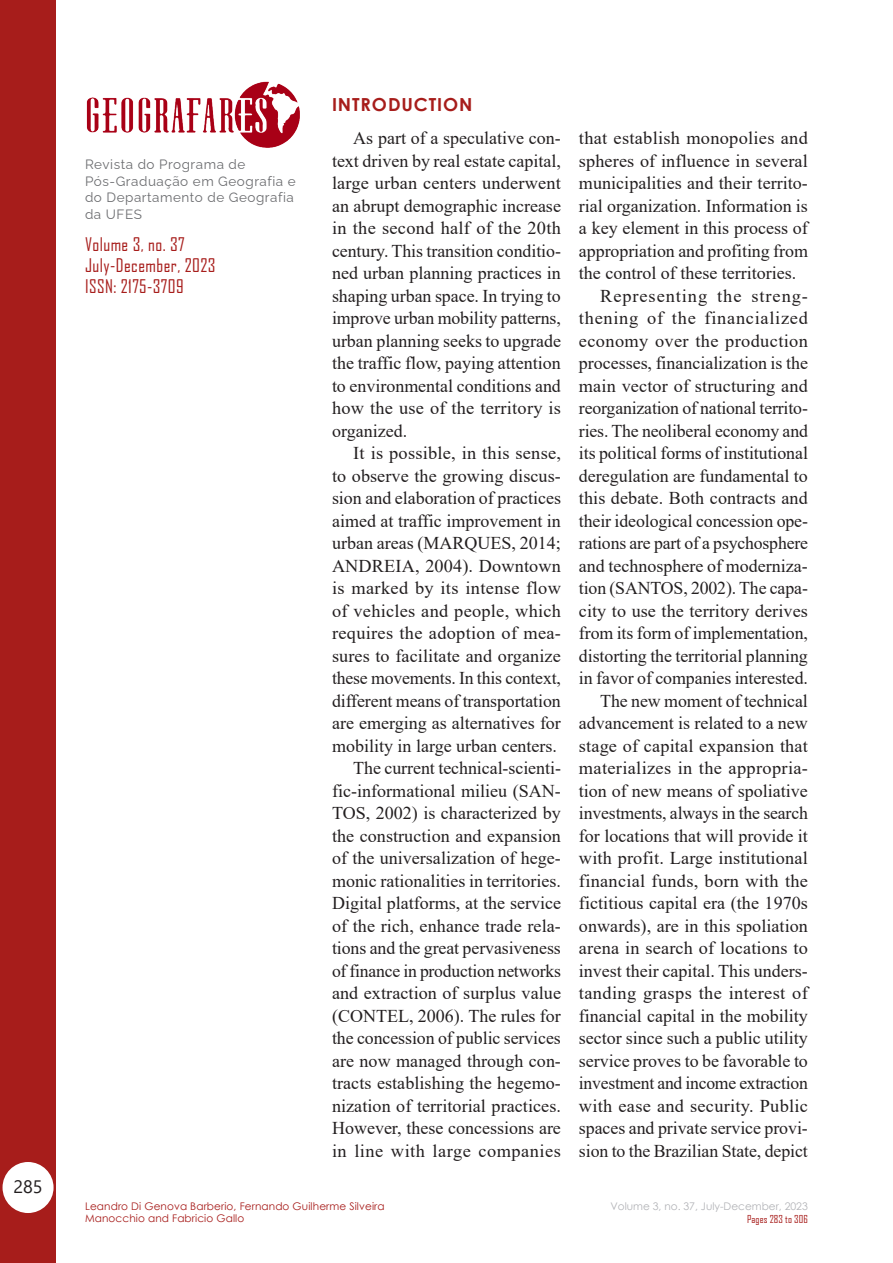
<style>
.page{position:relative;width:893px;height:1263px;background:#fff}
.page>*{position:absolute;margin:0;border:0;box-sizing:border-box;transform-origin:0 0}
.Geo_Parágrafo_normal{font:18px/22.5px "Times New Roman";color:#231f20;text-align:justify}
.t1{font:18px/21px "Agency FB";letter-spacing:.025em;color:#a71d1b}
.Geo_Título_Capítulo_Vermelho{font:700 18px "Century Gothic";letter-spacing:.05em;color:#a71d1b}
.t2{font:18px "Segoe UI";color:#231f20}
.t3{font:13.5px/16.5px "Raleway";letter-spacing:.04em;color:#6c6d70}
.t4{font:10.5px/12.6px "Century Gothic";letter-spacing:.01em;color:#a71d1b}
.t5{font:10.5px "Century Gothic";color:#b2b3b7}
.t6{font:10.5px "Agency FB";letter-spacing:.01em;color:#a71d1b}
</style>
<div class="page">
<div style="left:0;top:0;width:56px;height:1263px;background:#a71d1b"></div>
<div style="left:3px;top:1162px;width:51px;height:51px;background:#fff;border-radius:50%"></div>
<img style="left:86px;top:81px;width:214px;height:66px">
<p class="t2" style="left:13px;top:1169px;width:31px">285</p>
<p class="t3" style="left:85px;top:155px;width:212px">Revista do Programa de<br>Pós-Graduação em Geografia e do Departamento de Geografia da UFES</p>
<p class="t1" style="left:85px;top:234px;width:132px">Volume 3, no. 37<br>July-December, 2023<br>ISSN: 2175-3709</p>
<p class="Geo_Título_Capítulo_Vermelho" style="left:332px;top:91px;width:142px">INTRODUCTION</p>
<p class="Geo_Parágrafo_normal" style="left:332px;top:126px;width:231px;text-indent:21px">As part of a speculative con&shy;text driven by real estate capital, large urban centers underwent an abrupt demographic increase in the second half of the 20th century. This transition conditio&shy;ned urban planning practices in shaping urban space. In trying to improve urban mobility patterns, urban planning seeks to upgrade the traffic flow, paying attention to environmental conditions and how the use of the territory is organized.</p>
<p class="Geo_Parágrafo_normal" style="left:332px;top:441px;width:231px;text-indent:21px">It is possible, in this sense, to observe the growing discus&shy;sion and elaboration of practices aimed at traffic improvement in urban areas (MARQUES, 2014; ANDREIA, 2004). Downtown is marked by its intense flow of vehicles and people, which requires the adoption of mea&shy;sures to facilitate and organize these movements. In this context, different means of transportation are emerging as alternatives for mobility in large urban centers.</p>
<p class="Geo_Parágrafo_normal" style="left:332px;top:756px;width:231px;text-indent:21px">The current technical-scienti&shy;fic-informational milieu (SAN-TOS, 2002) is characterized by the construction and expansion of the universalization of hege&shy;monic rationalities in territories.<br>Digital platforms, at the service of the rich, enhance trade rela&shy;tions and the great pervasiveness of finance in production networks and extraction of surplus value (CONTEL, 2006). The rules for the concession of public services are now managed through con&shy;tracts establishing the hegemo&shy;nization of territorial practices.<br>However, these concessions are in line with large companies</p>
<p class="t4" style="left:85px;top:1199px;width:301px">Leandro Di Genova Barberio, Fernando Guilherme Silveira<br>Manocchio and Fabricio Gallo</p>
<p class="Geo_Parágrafo_normal" style="left:579px;top:126px;width:230px">that establish monopolies and spheres of influence in several municipalities and their territo&shy;rial organization. Information is a key element in this process of appropriation and profiting from the control of these territories.</p>
<p class="Geo_Parágrafo_normal" style="left:579px;top:284px;width:231px;text-indent:21px">Representing the streng&shy;thening of the financialized economy over the production processes, financialization is the main vector of structuring and reorganization of national territo&shy;ries. The neoliberal economy and its political forms of institutional deregulation are fundamental to this debate. Both contracts and their ideological concession ope&shy;rations are part of a psychosphere and technosphere of moderniza&shy;tion (SANTOS, 2002). The capa&shy;city to use the territory derives from its form of implementation, distorting the territorial planning in favor of companies interested.</p>
<p class="Geo_Parágrafo_normal" style="left:579px;top:689px;width:231px;text-indent:21px">The new moment of technical advancement is related to a new stage of capital expansion that materializes in the appropria&shy;tion of new means of spoliative investments, always in the search for locations that will provide it with profit. Large institutional financial funds, born with the fictitious capital era (the 1970s onwards), are in this spoliation arena in search of locations to invest their capital. This unders&shy;tanding grasps the interest of financial capital in the mobility sector since such a public utility service proves to be favorable to investment and income extraction with ease and security. Public spaces and private service provi&shy;sion to the Brazilian State, depict</p>
<p class="t5" style="left:610px;top:1198px;width:199px">Volume 3, no. 37, July-December, 2023</p>
<p class="t6" style="left:747px;top:1212px;width:62px">Pages 283 to 306</p>
</div>
